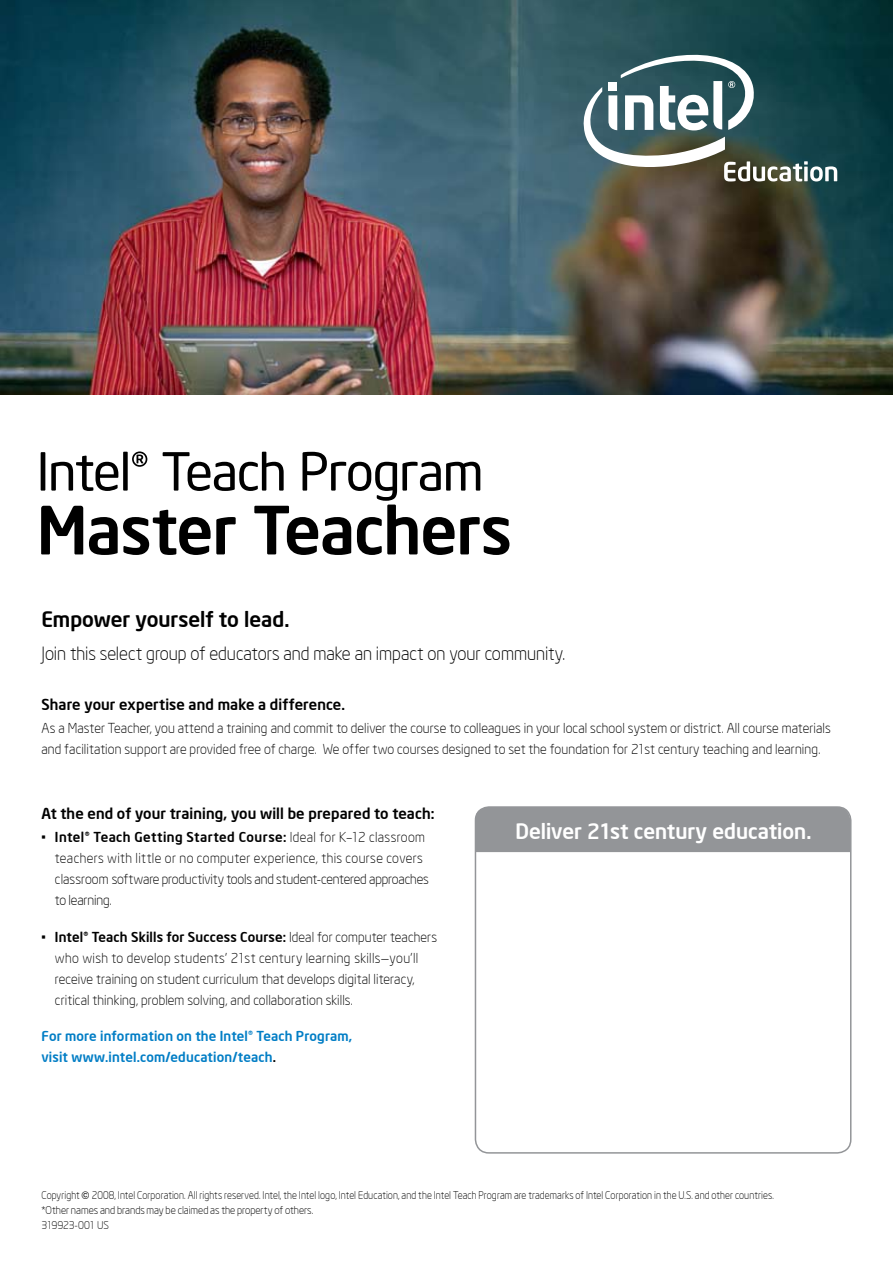
<style>
.page{position:relative;width:893px;height:1263px;background:#fff}
.page>*{position:absolute;margin:0;border:0;box-sizing:border-box;transform-origin:0 0}
.t1{font:500 65.55px "Neo Sans Intel";letter-spacing:-.01em;color:#000}
.t2{font:51.75px "Neo Sans Intel";letter-spacing:-.01em;color:#000}
.t3{font:500 21px "Neo Sans Intel";color:#fff}
.t4{font:500 21px "Neo Sans Intel";color:#000}
.t5{font:300 18px "Neo Sans Intel";color:#000}
.t6{font:500 15px "Neo Sans Intel";letter-spacing:.01em;color:#000}
.t7{font:300 13.5px/21px "Neo Sans Intel";letter-spacing:.01em;color:#000}
.t8{font:500 13.5px/21px "Neo Sans Intel";letter-spacing:.015em;color:#007dc5}
.t9{font:300 10.5px/15px "Neo Sans Intel";letter-spacing:.005em;color:#000;scale:.95 1}
.s1{font-weight:500}
.s2{color:#000}
.s3{font-family:"Helvetica";font-weight:400}
</style>
<div class="page">
<img style="left:0;top:0;width:893px;height:394px">
<div style="left:475px;top:806px;width:376px;height:347px;border:2px solid #939598;border-radius:14px"></div>
<div style="left:475px;top:807px;width:375px;height:45px;background:#939598"></div>
<svg style="left:580px;top:45px;width:257px;height:136px"></svg>
<h2 class="t2" style="left:37px;top:440px;width:448px">Intel® Teach Program</h2>
<h1 class="t1" style="left:37px;top:489px;width:477px">Master Teachers</h1>
<h3 class="t4" style="left:41px;top:606px;width:249px">Empower yourself to lead.</h3>
<h3 class="t5" style="left:41px;top:642px;width:525px">Join this select group of educators and make an impact on your community.</h3>
<p class="t6" style="left:41px;top:695px;width:305px">Share your expertise and make a difference.</p>
<p class="t7" style="left:41px;top:717px;width:791px">As a Master Teacher, you attend a training and commit to deliver the course to colleagues in your local school system or district. All course materials and facilitation support are provided free of charge. We offer two courses designed to set the foundation for 21st century teaching and learning.</p>
<p class="t6" style="left:41px;top:804px;width:394px">At the end of your training, you will be prepared to teach:</p>
<p class="t7" style="left:55px;top:826px;width:375px;text-indent:-14px">• <span class="s1">Intel® Teach Getting Started Course:</span> Ideal for K–12 classroom teachers with little or no computer experience, this course covers classroom software productivity tools and student-centered approaches to learning.</p>
<p class="t7" style="left:55px;top:926px;width:384px;text-indent:-14px">• <span class="s1">Intel® Teach Skills for Success Course:</span> Ideal for computer teachers who wish to develop students’ 21st century learning skills—you’ll receive training on student curriculum that develops digital literacy, critical thinking, problem solving, and collaboration skills.</p>
<p class="t8" style="left:41px;top:1025px;width:312px">For more information on the Intel® Teach Program, visit www.intel.com/education/teach<span class="s2">.</span></p>
<h3 class="t3" style="left:515px;top:818px;width:297px">Deliver 21st century education.</h3>
<p class="t9" style="left:41px;top:1188px;width:772px">Copyright <span class="s3">©</span> 2008, Intel Corporation. All rights reserved. Intel, the Intel logo, Intel Education, and the Intel Teach Program are trademarks of Intel Corporation in the U.S. and other countries. *Other names and brands may be claimed as the property of others.<br>319923-001 US</p>
</div>
